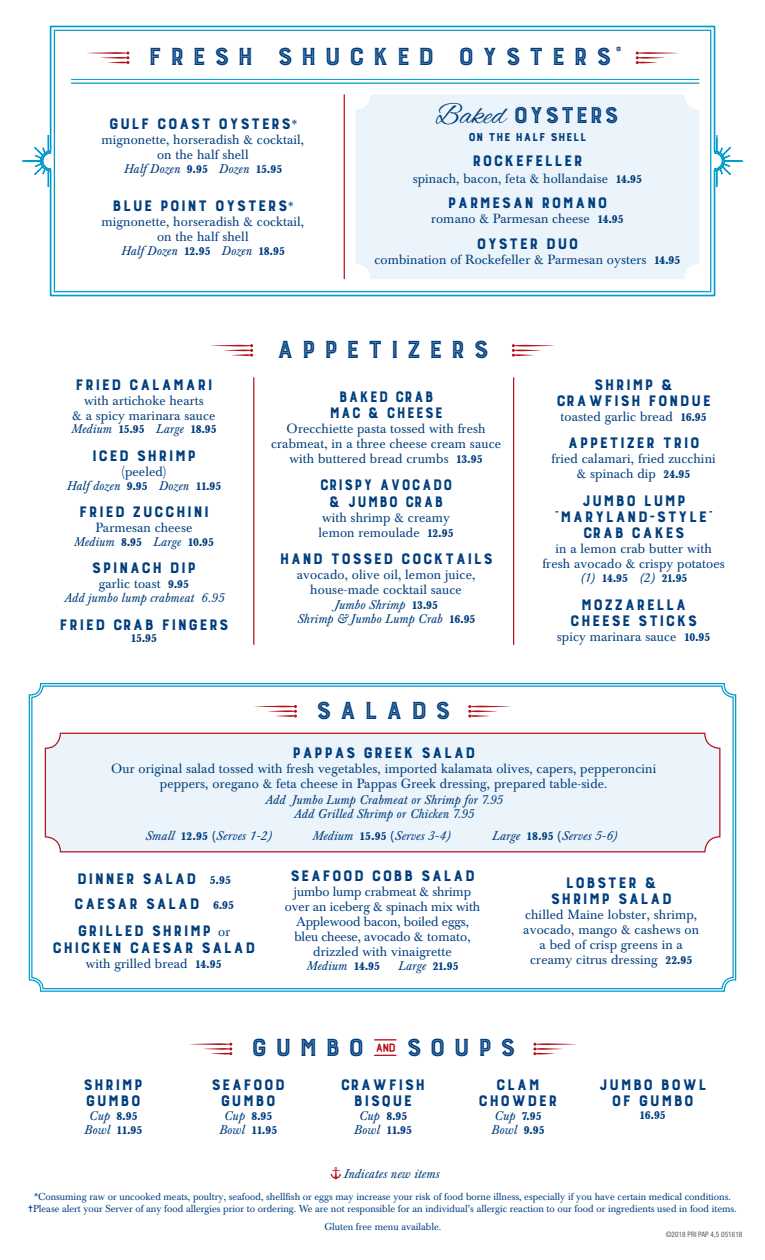
<style>
.page{position:relative;width:765px;height:1260px;background:#fff}
.page>*{position:absolute;margin:0;border:0;box-sizing:border-box;transform-origin:0 0}
.t1{font:32.5px "Burford Pro Inline";letter-spacing:.2em;color:#003e7e}
.t2{font:30px "Burford Pro Inline";color:#003e7e}
.t3{font:20px/16.2px "Burford Pro Base";letter-spacing:.02em;color:#003e7e;text-align:center}
.t4{font:20px/16.2px "Burford Pro Base";letter-spacing:.02em;color:#003e7e;text-align:center;scale:.93 1}
.t5{font:15px "Burford Pro Base";color:#003e7e}
.t6{font:13.12px/15px "Baskerville BE";letter-spacing:.01em;color:#003e7e;text-align:center}
.t7{font:13.12px/15px "Baskerville BE";letter-spacing:-.01em;color:#003e7e;text-align:center}
.t8{font:italic 12.5px/13.8px "Baskerville BE";letter-spacing:.01em;color:#003e7e;text-align:center}
.t9{font:700 11.25px/13.8px "Baskerville BE";letter-spacing:.01em;color:#003e7e;text-align:center}
.t10{font:10px/12.8px "Baskerville BE";color:#003e7e}
.t11{font:condensed 7.5px "Helvetica Neue LT Std";color:#58595b}
.s1{font-family:"Baskerville BE";font-size:13.12px}
.s2{font-weight:700;font-style:normal;font-size:11.25px}
.s3{font-family:"Alex Brush ROB"}
.s4{font-weight:700;font-size:11.25px}
.s5{font-weight:400;font-style:italic;font-size:12.5px}
.s6{font-family:"Baskerville BE";font-weight:700;font-size:11.25px}
.s7{font-family:"Burford Pro Extras Set A";font-size:30px;color:#b5121b}
.s8{font-family:"Burford Pro Extras Set B";font-style:normal;font-size:21.25px;color:#b5121b}
</style>
<div class="page">
<svg style="left:25px;top:26px;width:715px;height:270px"></svg>
<div style="left:355px;top:94px;width:344px;height:185px;background:#ebf4fa;border-radius:15px"></div>
<svg style="left:190px;top:1043px;width:42px;height:12px"></svg>
<svg style="left:533px;top:1043px;width:43px;height:12px"></svg>
<svg style="left:28px;top:683px;width:709px;height:309px"></svg>
<hr style="left:71px;top:83px;width:628px;height:1px;background:#009acd">
<hr style="left:71px;top:79px;width:628px;height:1px;background:#009acd">
<hr style="left:344px;top:94px;width:1px;height:185px;background:#b5121b">
<svg style="left:211px;top:344px;width:42px;height:13px"></svg>
<svg style="left:512px;top:344px;width:42px;height:13px"></svg>
<hr style="left:513px;top:377px;width:1px;height:268px;background:#b5121b">
<hr style="left:253px;top:377px;width:1px;height:268px;background:#b5121b">
<h1 class="t1" style="left:148px;top:40px;width:477px">Fresh shucked oysters*</h1>
<h3 class="t3" style="left:108px;top:116px;width:190px">Gulf Coast Oysters<span class="s1">*</span></h3>
<p class="t6" style="left:101px;top:132px;width:204px">mignonette, horseradish &amp; cocktail, on the half shell</p>
<p class="t8" style="left:123px;top:162px;width:160px">Half Dozen <span class="s2">9.95</span> Dozen <span class="s2">15.95</span></p>
<h3 class="t3" style="left:112px;top:198px;width:183px">Blue Point Oysters<span class="s1">*</span></h3>
<p class="t6" style="left:101px;top:215px;width:204px">mignonette, horseradish &amp; cocktail, on the half shell</p>
<p class="t8" style="left:121px;top:244px;width:166px">Half Dozen <span class="s2">12.95</span> Dozen <span class="s2">18.95</span></p>
<h2 class="t2" style="left:436px;top:100px;width:185px"><span class="s3">Baked</span> oysters</h2>
<p class="t5" style="left:468px;top:129px;width:120px">on the half shell</p>
<h3 class="t3" style="left:472px;top:152px;width:113px">Rockefeller</h3>
<p class="t6" style="left:413px;top:172px;width:231px">spinach, bacon, feta &amp; hollandaise <span class="s4">14.95</span></p>
<h3 class="t3" style="left:447px;top:195px;width:162px">Parmesan Romano</h3>
<p class="t6" style="left:431px;top:212px;width:194px">romano &amp; Parmesan cheese <span class="s4">14.95</span></p>
<h3 class="t3" style="left:476px;top:235px;width:104px">oyster duo</h3>
<p class="t6" style="left:374px;top:252px;width:308px">combination of Rockefeller &amp; Parmesan oysters <span class="s4">14.95</span></p>
<h3 class="t3" style="left:75px;top:376px;width:140px">Fried Calamari</h3>
<p class="t6" style="left:72px;top:393px;width:145px">with artichoke hearts<br>&amp; a spicy marinara sauce</p>
<p class="t8" style="left:71px;top:423px;width:147px">Medium <span class="s2">15.95</span> Large <span class="s2">18.95</span></p>
<h3 class="t3" style="left:91px;top:448px;width:106px">iced shrimp</h3>
<p class="t6" style="left:121px;top:464px;width:47px">(peeled)</p>
<p class="t8" style="left:66px;top:479px;width:157px">Half dozen <span class="s2">9.95</span> Dozen <span class="s2">11.95</span></p>
<h3 class="t3" style="left:78px;top:504px;width:133px">Fried zucchini</h3>
<p class="t6" style="left:95px;top:521px;width:98px">Parmesan cheese</p>
<p class="t8" style="left:74px;top:535px;width:142px">Medium <span class="s2">8.95</span> Large <span class="s2">10.95</span></p>
<h3 class="t3" style="left:91px;top:560px;width:107px">Spinach Dip</h3>
<p class="t6" style="left:99px;top:577px;width:92px">garlic toast <span class="s4">9.95</span></p>
<p class="t8" style="left:64px;top:592px;width:162px">Add jumbo lump crabmeat 6.95</p>
<h3 class="t3" style="left:59px;top:616px;width:172px">fried crab fingers</h3>
<p class="t9" style="left:131px;top:631px;width:28px">15.95</p>
<h1 class="t1" style="left:276px;top:332px;width:215px">APPETIZERS</h1>
<h3 class="t4" style="left:329px;top:388px;width:124px">Baked Crab<br>Mac &amp; Cheese</h3>
<p class="t6" style="left:271px;top:421px;width:231px">Orecchiette pasta tossed with fresh crabmeat, in a three cheese cream sauce with buttered bread crumbs <span class="s4">13.95</span></p>
<h3 class="t4" style="left:319px;top:477px;width:145px">Crispy Avocado &amp; Jumbo Crab</h3>
<p class="t6" style="left:319px;top:510px;width:136px;text-align:left">with shrimp &amp; creamy lemon remoulade <span class="s4">12.95</span></p>
<h3 class="t3" style="left:279px;top:551px;width:216px">hand tossed cocktailS</h3>
<p class="t6" style="left:297px;top:567px;width:180px">avocado, olive oil, lemon juice, house-made cocktail sauce</p>
<p class="t8" style="left:297px;top:599px;width:180px">Jumbo Shrimp <span class="s2">13.95<br></span>Shrimp &amp; Jumbo Lump Crab <span class="s2">16.95</span></p>
<h1 class="t1" style="left:315px;top:693px;width:137px">SALADS</h1>
<h3 class="t3" style="left:556px;top:376px;width:157px">Shrimp &amp;<br>Crawfish Fondue</h3>
<p class="t6" style="left:560px;top:409px;width:148px">toasted garlic bread <span class="s4">16.95</span></p>
<h3 class="t3" style="left:567px;top:435px;width:134px">Appetizer Trio</h3>
<p class="t6" style="left:551px;top:452px;width:166px">fried calamari, fried zucchini &amp; spinach dip <span class="s4">24.95</span></p>
<h3 class="t3" style="left:554px;top:493px;width:161px">jumbo lump “Maryland-style”<br>Crab Cakes</h3>
<p class="t6" style="left:542px;top:542px;width:184px">in a lemon crab butter with fresh avocado &amp; crispy potatoes</p>
<p class="t9" style="left:580px;top:571px;width:109px"><span class="s5">(1)</span> 14.95 <span class="s5">(2)</span> 21.95</p>
<h3 class="t3" style="left:570px;top:596px;width:130px">Mozzarella<br>Cheese Sticks</h3>
<p class="t6" style="left:557px;top:629px;width:155px">spicy marinara sauce <span class="s4">10.95</span></p>
<h3 class="t3" style="left:292px;top:745px;width:185px">Pappas Greek Salad</h3>
<p class="t6" style="left:111px;top:761px;width:547px">Our original salad tossed with fresh vegetables, imported kalamata olives, capers, pepperoncini peppers, oregano &amp; feta cheese in Pappas Greek dressing, prepared table-side.</p>
<p class="t8" style="left:265px;top:794px;width:239px">Add Jumbo Lump Crabmeat or Shrimp for 7.95<br>Add Grilled Shrimp or Chicken 7.95</p>
<p class="t8" style="left:145px;top:830px;width:128px">Small <span class="s2">12.95 (</span>Serves 1-2)</p>
<p class="t8" style="left:312px;top:830px;width:139px">Medium <span class="s2">15.95 (</span>Serves 3-4)</p>
<p class="t8" style="left:491px;top:830px;width:127px">Large <span class="s2">18.95 (</span>Serves 5-6)</p>
<h3 class="t3" style="left:73px;top:866px;width:162px;line-height:25.2px;text-align:left">dinner Salad <span class="s6">5.95<br></span>Caesar Salad <span class="s6">6.95</span></h3>
<h3 class="t3" style="left:52px;top:923px;width:205px">grilled shrimp <span class="s1">or </span>chicken caesar Salad</h3>
<p class="t6" style="left:86px;top:956px;width:137px">with grilled bread <span class="s4">14.95</span></p>
<h3 class="t3" style="left:290px;top:868px;width:187px">seafood cobb Salad</h3>
<p class="t7" style="left:285px;top:885px;width:197px">jumbo lump crabmeat &amp; shrimp over an iceberg &amp; spinach mix with<br>Applewood bacon, boiled eggs, bleu cheese, avocado &amp; tomato, drizzled with vinaigrette</p>
<p class="t8" style="left:306px;top:960px;width:75px">Medium <span class="s2">14.95</span></p>
<p class="t8" style="left:398px;top:960px;width:62px">Large <span class="s2">21.95</span></p>
<h3 class="t3" style="left:550px;top:874px;width:124px">lobster &amp; shrimp Salad</h3>
<p class="t6" style="left:523px;top:907px;width:177px">chilled Maine lobster, shrimp, avocado, mango &amp; cashews on a bed of crisp greens in a creamy citrus dressing <span class="s4">22.95</span></p>
<h3 class="t3" style="left:83px;top:1077px;width:62px;text-align:left">Shrimp<br>Gumbo</h3>
<p class="t9" style="left:84px;top:1109px;width:60px"><span class="s5">Cup</span> 8.95<br><span class="s5">Bowl</span> 11.95</p>
<h1 class="t1" style="left:250px;top:1031px;width:267px">gumbo<span class="s7">E</span>Soups</h1>
<h3 class="t3" style="left:211px;top:1077px;width:76px">Seafood<br>Gumbo</h3>
<p class="t9" style="left:219px;top:1109px;width:60px"><span class="s5">Cup</span> 8.95<br><span class="s5">Bowl</span> 11.95</p>
<h3 class="t3" style="left:340px;top:1077px;width:87px">Crawfish<br>Bisque</h3>
<p class="t9" style="left:354px;top:1109px;width:60px"><span class="s5">Cup</span> 8.95<br><span class="s5">Bowl</span> 11.95</p>
<p class="t8" style="left:329px;top:1167px;width:111px"><span class="s8">m</span>Indicates new items</p>
<h3 class="t3" style="left:478px;top:1077px;width:81px">clam chowder</h3>
<p class="t9" style="left:494px;top:1109px;width:49px"><span class="s5">Cup</span> 7.95</p>
<p class="t8" style="left:491px;top:1123px;width:55px">Bowl <span class="s2">9.95</span></p>
<h3 class="t3" style="left:598px;top:1077px;width:110px">jumbo Bowl of gumbo</h3>
<p class="t9" style="left:639px;top:1108px;width:28px">16.95</p>
<p class="t10" style="left:33px;top:1190px;width:705px">*Consuming raw or uncooked meats, poultry, seafood, shellfish or eggs may increase your risk of food borne illness, especially if you have certain medical conditions.<br>Please alert your Server of any food allergies prior to ordering. We are not responsible for an individual’s allergic reaction to our food or ingredients used in food items.</p>
<p class="t10" style="left:324px;top:1221px;width:118px">Gluten free menu available.</p>
<p class="t11" style="left:666px;top:1230px;width:78px">©2018 PRI PAP 4,5 051618</p>
</div>
